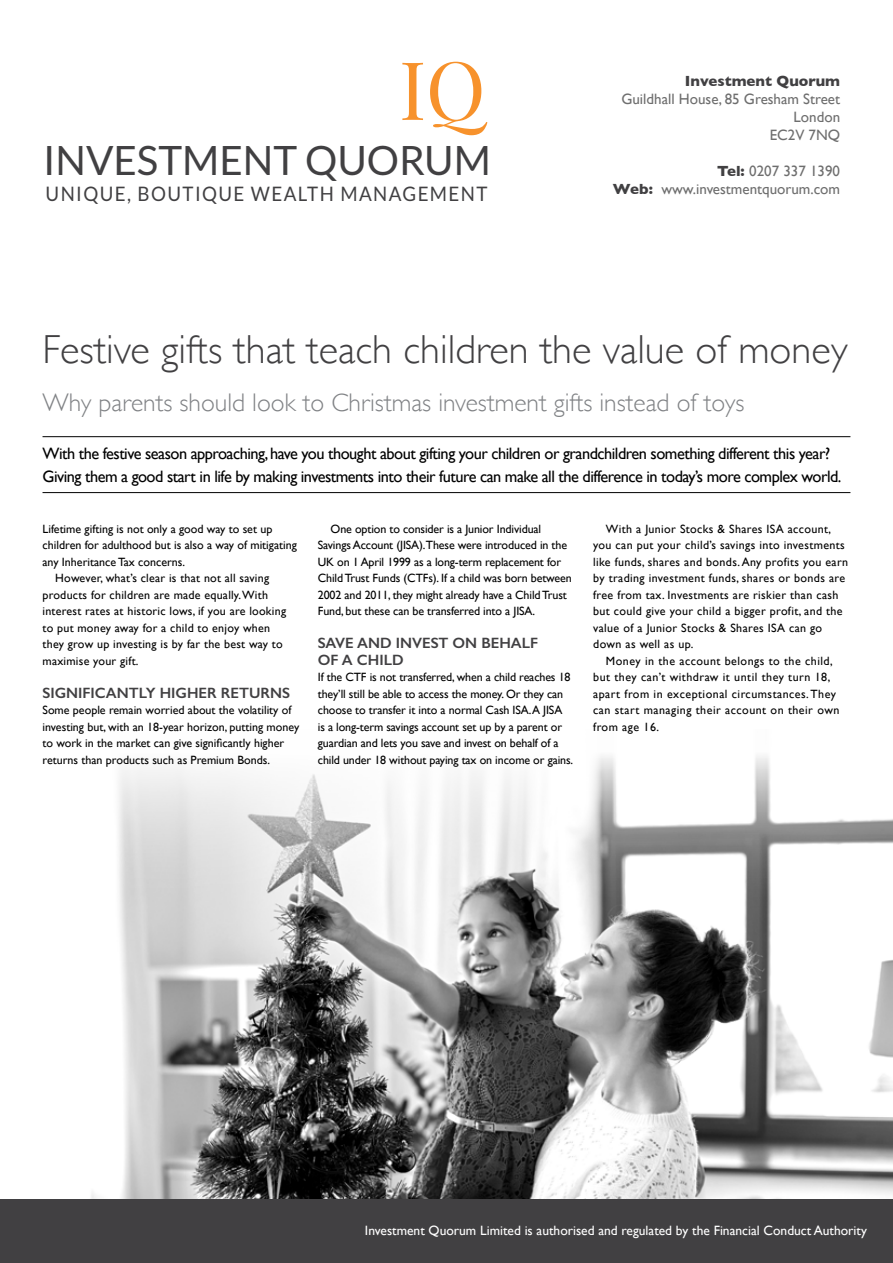
<style>
.page{position:relative;width:893px;height:1263px;background:#fff}
.page>*{position:absolute;margin:0;border:0;box-sizing:border-box;transform-origin:0 0}
.t1{font:80.85px "Playfair Display";color:#f7922c}
.t2{font:300 40.5px "Gill Sans";color:#414042}
.t3{font:40.35px "Lato";color:#414042}
.t4{font:300 25.5px "Gill Sans";color:#808285}
.t5{font:19.95px "Lato";letter-spacing:.075em;color:#414042;scale:.94 1}
.t6{font:16.5px/22.5px "Gill Sans";letter-spacing:-.03em;color:#000}
.t7{font:15px/18px "Gill Sans";color:#6e6e6e;text-align:right}
.t8{font:600 15px/16.5px "Gill Sans";color:#414042}
.t9{font:700 15px "Gill Sans";color:#414042}
.t10{font:13.5px "Gill Sans";color:#fff}
.t11{font:12px/16.5px "Gill Sans";color:#000}
.t12{font:12px/16.5px "Gill Sans";letter-spacing:.03em;color:#000}
.t13{font:12px "Gill Sans";letter-spacing:.02em;color:#000}
.t14{font:12px/16.5px "Gill Sans";letter-spacing:.04em;color:#000}
.s1{font-weight:700;color:#414042}
</style>
<div class="page">
<img style="left:91px;top:756px;width:802px;height:443px">
<hr style="left:43px;top:492px;width:807px;height:1px;background:#000">
<hr style="left:43px;top:436px;width:807px;height:1px;background:#000">
<div style="left:0;top:1199px;width:893px;height:64px;background:#414042"></div>
<h1 class="t1" style="left:399px;top:27px;width:88px">IQ</h1>
<h3 class="t3" style="left:43px;top:138px;width:449px">INVESTMENT QUORUM</h3>
<h3 class="t5" style="left:46px;top:182px;width:472px">UNIQUE, BOUTIQUE WEALTH MANAGEMENT</h3>
<p class="t9" style="left:685px;top:69px;width:157px">Investment Quorum</p>
<p class="t7" style="left:621px;top:90px;width:220px">Guildhall House, 85 Gresham Street<br>London<br>EC2V 7NQ</p>
<p class="t7" style="left:613px;top:162px;width:229px"><span class="s1">Tel:</span> 0207 337 1390<br><span class="s1">Web:</span> www.investmentquorum.com</p>
<h2 class="t2" style="left:43px;top:318px;width:807px">Festive gifts that teach children the value of money</h2>
<h3 class="t4" style="left:43px;top:382px;width:703px">Why parents should look to Christmas investment gifts instead of toys</h3>
<p class="t6" style="left:42px;top:442px;width:800px">With the festive season approaching, have you thought about gifting your children or grandchildren something different this year?<br>Giving them a good start in life by making investments into their future can make all the difference in today’s more complex world.</p>
<p class="t11" style="left:318px;top:520px;width:255px;text-indent:13px">One option to consider is a Junior Individual Savings Account (JISA).These were introduced in the UK on 1 April 1999 as a long-term replacement for Child Trust Funds (CTFs). If a child was born between 2002 and 2011, they might already have a Child Trust Fund, but these can be transferred into a JISA.</p>
<p class="t8" style="left:318px;top:635px;width:222px">SAVE AND INVEST ON BEHALF<br>OF A CHILD</p>
<p class="t11" style="left:318px;top:669px;width:257px">If the CTF is not transferred, when a child reaches 18 they’ll still be able to access the money. Or they can choose to transfer it into a normal Cash ISA.A JISA<br>is a long-term savings account set up by a parent or guardian and lets you save and invest on behalf of a child under 18 without paying tax on income or gains.</p>
<p class="t11" style="left:43px;top:520px;width:231px">Lifetime gifting is not only a good way to set up</p>
<p class="t11" style="left:43px;top:537px;width:256px">children for adulthood but is also a way of mitigating</p>
<p class="t11" style="left:43px;top:553px;width:144px">any Inheritance Tax concerns.</p>
<p class="t13" style="left:55px;top:571px;width:215px">However, what’s clear is that not all saving</p>
<p class="t13" style="left:43px;top:587px;width:227px">products for children are made equally. With</p>
<p class="t13" style="left:43px;top:604px;width:245px">interest rates at historic lows, if you are looking</p>
<p class="t13" style="left:43px;top:620px;width:229px">to put money away for a child to enjoy when</p>
<p class="t13" style="left:43px;top:637px;width:242px">they grow up investing is by far the best way to</p>
<p class="t13" style="left:43px;top:653px;width:98px">maximise your gift.</p>
<p class="t8" style="left:43px;top:684px;width:249px">SIGNIFICANTLY HIGHER RETURNS</p>
<p class="t11" style="left:43px;top:702px;width:258px">Some people remain worried about the volatility of investing but, with an 18-year horizon, putting money to work in the market can give significantly higher returns than products such as Premium Bonds.</p>
<p class="t12" style="left:593px;top:520px;width:256px;text-indent:13px">With a Junior Stocks &amp; Shares ISA account, you can put your child’s savings into investments like funds, shares and bonds. Any profits you earn by trading investment funds, shares or bonds are free from tax. Investments are riskier than cash but could give your child a bigger profit, and the value of a Junior Stocks &amp; Shares ISA can go down as well as up.</p>
<p class="t14" style="left:593px;top:652px;width:248px;text-indent:13px">Money in the account belongs to the child, but they can’t withdraw it until they turn 18, apart from in exceptional circumstances. They can start managing their account on their own from age 16.</p>
<p class="t10" style="left:365px;top:1222px;width:503px">Investment Quorum Limited is authorised and regulated by the Financial Conduct Authority</p>
</div>
